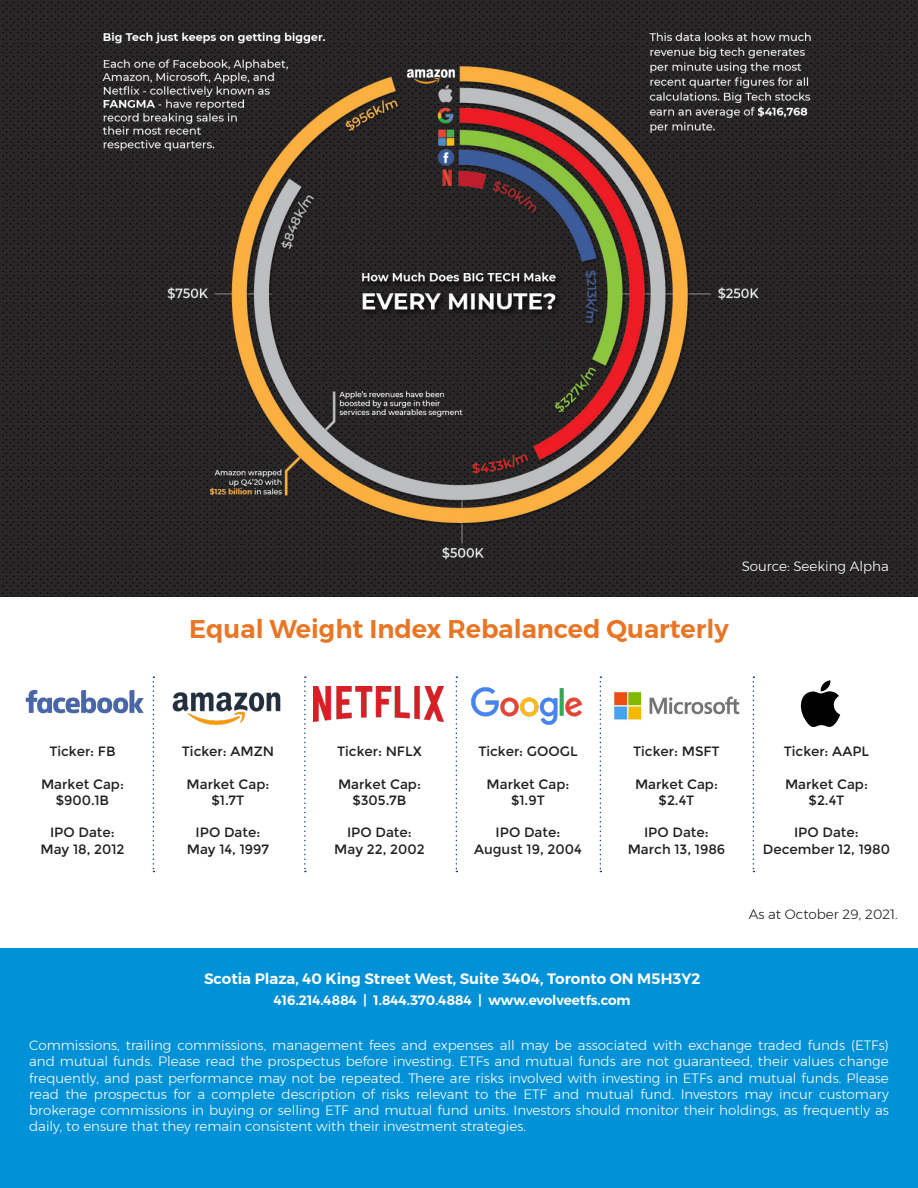
<style>
.page{position:relative;width:918px;height:1188px;background:#fff}
.page>*{position:absolute;margin:0;border:0;box-sizing:border-box;transform-origin:0 0}
.t1{font:600 25.5px "Montserrat";color:#e87624}
.t2{font:600 15px "Montserrat";color:#fff}
.t3{font:300 13.5px/16.2px "Montserrat";color:#fff;text-align:justify}
.t4{font:13.5px/16.2px "Montserrat";color:#231f20;text-align:center}
.t5{font:600 13.5px "Montserrat";color:#fff}
.t6{font:300 13.5px "Montserrat";color:#231f20}
</style>
<div class="page">
<div style="left:0;top:949px;width:918px;height:239px;background:#0091d6"></div>
<img style="left:0;top:0;width:918px;height:597px">
<img style="left:172px;top:692px;width:109px;height:33px">
<img style="left:25px;top:686px;width:128px;height:29px">
<img style="left:599px;top:681px;width:141px;height:44px">
<img style="left:314px;top:687px;width:129px;height:35px">
<img style="left:471px;top:688px;width:112px;height:37px">
<svg style="left:800px;top:680px;width:40px;height:47px"></svg>
<svg style="left:153px;top:676px;width:1px;height:196px"></svg>
<svg style="left:304px;top:676px;width:2px;height:196px"></svg>
<svg style="left:456px;top:676px;width:1px;height:196px"></svg>
<svg style="left:600px;top:676px;width:1px;height:196px"></svg>
<svg style="left:753px;top:676px;width:1px;height:196px"></svg>
<p class="t4" style="left:49px;top:744px;width:68px">Ticker: FB</p>
<p class="t4" style="left:41px;top:776px;width:84px">Market Cap: $900.1B</p>
<p class="t4" style="left:50px;top:825px;width:66px">IPO Date:</p>
<p class="t4" style="left:40px;top:841px;width:86px">May 18, 2012</p>
<p class="t3" style="left:742px;top:558px;width:149px">Source: Seeking Alpha</p>
<p class="t1" style="left:189px;top:609px;width:541px">Equal Weight Index Rebalanced Quarterly</p>
<p class="t4" style="left:182px;top:744px;width:94px">Ticker: AMZN</p>
<p class="t4" style="left:187px;top:776px;width:84px">Market Cap: $1.7T</p>
<p class="t4" style="left:196px;top:825px;width:66px">IPO Date:</p>
<p class="t4" style="left:187px;top:841px;width:84px">May 14, 1997</p>
<p class="t4" style="left:337px;top:744px;width:86px">Ticker: NFLX</p>
<p class="t4" style="left:338px;top:776px;width:84px">Market Cap: $305.7B</p>
<p class="t4" style="left:347px;top:825px;width:66px">IPO Date:</p>
<p class="t4" style="left:334px;top:841px;width:92px">May 22, 2002</p>
<p class="t4" style="left:478px;top:744px;width:101px">Ticker: GOOGL</p>
<p class="t4" style="left:487px;top:776px;width:84px">Market Cap: $1.9T</p>
<p class="t4" style="left:496px;top:825px;width:66px">IPO Date:</p>
<p class="t4" style="left:474px;top:841px;width:109px">August 19, 2004</p>
<p class="t4" style="left:633px;top:744px;width:88px">Ticker: MSFT</p>
<p class="t4" style="left:635px;top:776px;width:84px">Market Cap: $2.4T</p>
<p class="t4" style="left:644px;top:825px;width:66px">IPO Date:</p>
<p class="t4" style="left:628px;top:841px;width:99px">March 13, 1986</p>
<p class="t2" style="left:204px;top:966px;width:498px">Scotia Plaza, 40 King Street West, Suite 3404, Toronto ON M5H3Y2</p>
<p class="t5" style="left:274px;top:989px;width:358px">416.214.4884 | 1.844.370.4884 | www.evolveetfs.com</p>
<p class="t4" style="left:784px;top:744px;width:87px">Ticker: AAPL</p>
<p class="t4" style="left:785px;top:776px;width:84px">Market Cap: $2.4T</p>
<p class="t4" style="left:794px;top:825px;width:66px">IPO Date:</p>
<p class="t4" style="left:763px;top:841px;width:129px">December 12, 1980</p>
<p class="t6" style="left:749px;top:904px;width:150px">As at October 29, 2021.</p>
<p class="t3" style="left:29px;top:1037px;width:861px">Commissions, trailing commissions, management fees and expenses all may be associated with exchange traded funds (ETFs) and mutual funds. Please read the prospectus before investing. ETFs and mutual funds are not guaranteed, their values change frequently, and past performance may not be repeated. There are risks involved with investing in ETFs and mutual funds. Please read the prospectus for a complete description of risks relevant to the ETF and mutual fund. Investors may incur customary brokerage commissions in buying or selling ETF and mutual fund units. Investors should monitor their holdings, as frequently as daily, to ensure that they remain consistent with their investment strategies.</p>
</div>
